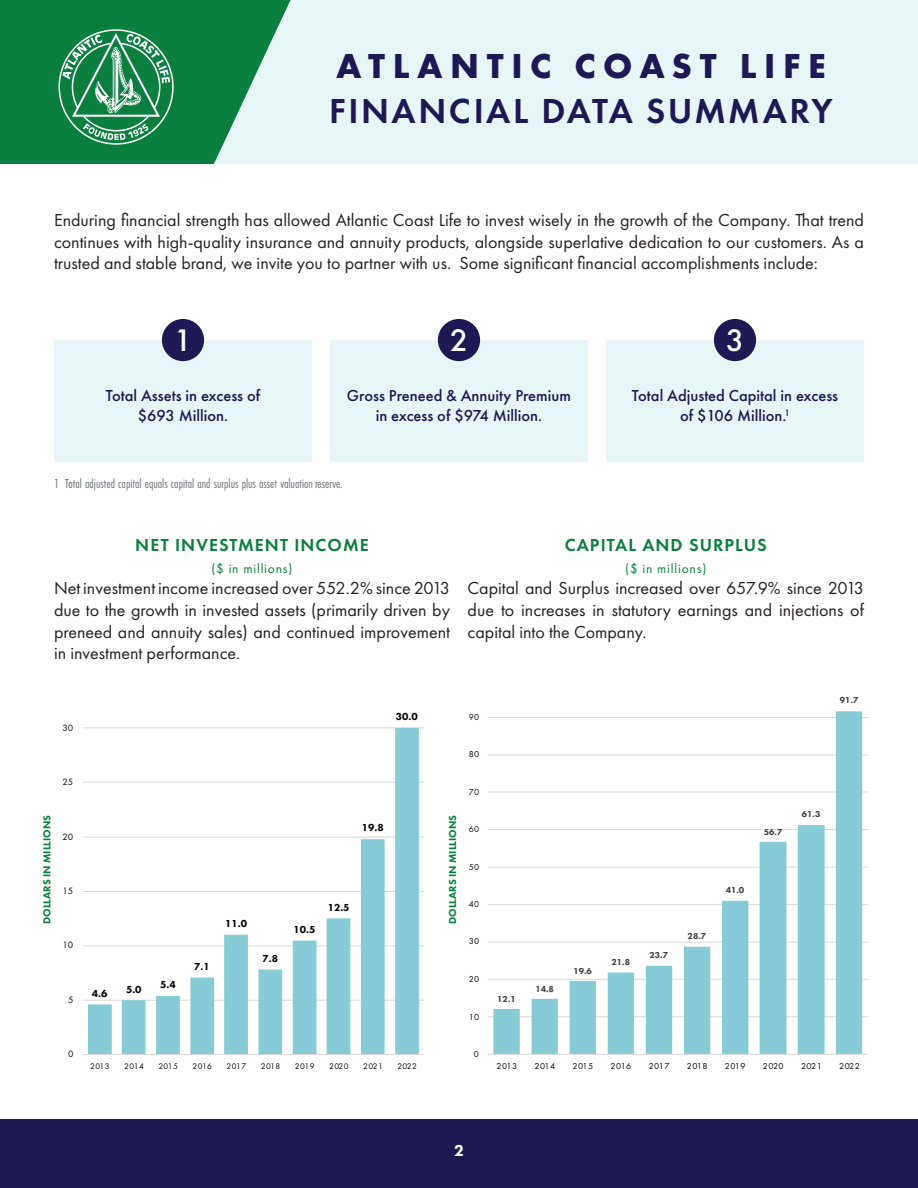
<style>
.page{position:relative;width:918px;height:1188px;background:#fff}
.page>*{position:absolute;margin:0;border:0;box-sizing:border-box;transform-origin:0 0}
.t1{font:600 36px "Futura PT";letter-spacing:.07em;color:#1e1854}
.t2{font:700 36px "Futura PT";letter-spacing:.21em;color:#1e1854}
.t3{font:500 32.25px "Futura PT";color:#fff}
.t4{font:18px/21.6px "Futura PT";color:#231f20;text-align:justify}
.t5{font:600 18px "Futura PT";letter-spacing:.06em;color:#0b7f40}
.t6{font:500 16.5px/19.8px "Futura PT";color:#1e1854;text-align:center}
.t7{font:800 16.5px "Futura PT";color:#fff}
.t8{font:13.5px "Futura PT Cond";color:#686c71}
.t9{font:13.5px "Futura PT";letter-spacing:.06em;color:#0b7f40}
.t10{font:800 10.5px "Futura PT";color:#000}
.t11{font:800 10.5px "Futura PT";color:#0b7f40}
.t12{font:9.45px "Futura PT";letter-spacing:-.01em;color:#000}
.t13{font:9px "Futura PT";letter-spacing:.055em;color:#000}
.t14{font:800 9px "Futura PT";color:#404040}
.t15{font:8.4px "Futura PT";letter-spacing:.055em;color:#000}
</style>
<div class="page">
<div style="left:0;top:1120px;width:918px;height:68px;background:#1e1854"></div>
<svg style="left:488px;top:711px;width:381px;height:344px"></svg>
<svg style="left:83px;top:727px;width:341px;height:328px"></svg>
<div style="left:0;top:0;width:306px;height:167px;background:#0b7f40"></div>
<div style="left:214px;top:0;width:704px;height:164px;background:#e8f5f7"></div>
<svg style="left:58px;top:29px;width:116px;height:116px"></svg>
<div style="left:54px;top:340px;width:258px;height:122px;background:#e8f5f7"></div>
<div style="left:330px;top:340px;width:258px;height:122px;background:#e8f5f7"></div>
<div style="left:606px;top:340px;width:258px;height:122px;background:#e8f5f7"></div>
<div style="left:162px;top:319px;width:42px;height:42px;background:#1e1854;border-radius:50%"></div>
<div style="left:438px;top:319px;width:42px;height:42px;background:#1e1854;border-radius:50%"></div>
<div style="left:714px;top:319px;width:42px;height:42px;background:#1e1854;border-radius:50%"></div>
<div style="left:0;top:164px;width:918px;height:13px;background:#fff"></div>
<p class="t2" style="left:336px;top:43px;width:491px">ATLANTIC COAST LIFE</p>
<p class="t1" style="left:329px;top:89px;width:505px">FINANCIAL DATA SUMMARY</p>
<p class="t4" style="left:54px;top:209px;width:812px">Enduring financial strength has allowed Atlantic Coast Life to invest wisely in the growth of the Company. That trend continues with high-quality insurance and annuity products, alongside superlative dedication to our customers. As a trusted and stable brand, we invite you to partner with us. Some significant financial accomplishments include:</p>
<p class="t3" style="left:174px;top:321px;width:20px">1</p>
<p class="t3" style="left:450px;top:321px;width:20px">2</p>
<p class="t3" style="left:726px;top:321px;width:20px">3</p>
<p class="t6" style="left:106px;top:386px;width:156px">Total Assets in excess of</p>
<p class="t6" style="left:138px;top:406px;width:92px">$693 Million.</p>
<p class="t6" style="left:347px;top:386px;width:226px">Gross Preneed &amp; Annuity Premium in excess of $974 Million.</p>
<p class="t6" style="left:632px;top:386px;width:208px">Total Adjusted Capital in excess</p>
<p class="t6" style="left:680px;top:406px;width:111px">of $106 Million.<sup>1</sup></p>
<p class="t8" style="left:54px;top:476px;width:290px">1 Total adjusted capital equals capital and surplus plus asset valuation reserve.</p>
<p class="t5" style="left:135px;top:534px;width:235px">NET INVESTMENT INCOME</p>
<p class="t9" style="left:211px;top:560px;width:83px">($ in millions)</p>
<p class="t4" style="left:54px;top:577px;width:398px">Net investment income increased over 552.2% since 2013 due to the growth in invested assets (primarily driven by preneed and annuity sales) and continued improvement in investment performance.</p>
<p class="t5" style="left:565px;top:534px;width:203px">CAPITAL AND SURPLUS</p>
<p class="t9" style="left:625px;top:560px;width:83px">($ in millions)</p>
<p class="t4" style="left:468px;top:577px;width:398px">Capital and Surplus increased over 657.9% since 2013 due to increases in statutory earnings and injections of capital into the Company.</p>
<p class="t14" style="left:840px;top:695px;width:20px">91.7</p>
<p class="t10" style="left:396px;top:710px;width:23px">30.0</p>
<p class="t13" style="left:469px;top:711px;width:12px">90</p>
<p class="t12" style="left:63px;top:722px;width:12px">30</p>
<p class="t13" style="left:469px;top:749px;width:12px">80</p>
<p class="t12" style="left:63px;top:776px;width:12px">25</p>
<p class="t13" style="left:469px;top:787px;width:12px">70</p>
<p class="t11" style="left:41px;top:924px;width:110px;rotate:-90deg">DOLLARS IN MILLIONS</p>
<p class="t11" style="left:446px;top:924px;width:110px;rotate:-90deg">DOLLARS IN MILLIONS</p>
<p class="t10" style="left:362px;top:821px;width:23px">19.8</p>
<p class="t12" style="left:63px;top:831px;width:12px">20</p>
<p class="t12" style="left:63px;top:885px;width:12px">15</p>
<p class="t10" style="left:328px;top:901px;width:23px">12.5</p>
<p class="t10" style="left:225px;top:917px;width:23px">11.0</p>
<p class="t10" style="left:294px;top:923px;width:23px">10.5</p>
<p class="t12" style="left:63px;top:940px;width:12px">10</p>
<p class="t13" style="left:469px;top:824px;width:12px">60</p>
<p class="t13" style="left:469px;top:862px;width:12px">50</p>
<p class="t13" style="left:469px;top:899px;width:12px">40</p>
<p class="t13" style="left:469px;top:936px;width:12px">30</p>
<p class="t14" style="left:764px;top:826px;width:20px">56.7</p>
<p class="t14" style="left:802px;top:809px;width:20px">61.3</p>
<p class="t14" style="left:688px;top:931px;width:20px">28.7</p>
<p class="t14" style="left:726px;top:885px;width:20px">41.0</p>
<p class="t10" style="left:194px;top:960px;width:17px">7.1</p>
<p class="t10" style="left:263px;top:952px;width:17px">7.8</p>
<p class="t14" style="left:573px;top:965px;width:20px">19.6</p>
<p class="t14" style="left:611px;top:957px;width:20px">21.8</p>
<p class="t14" style="left:650px;top:949px;width:20px">23.7</p>
<p class="t12" style="left:68px;top:994px;width:7px">5</p>
<p class="t10" style="left:92px;top:987px;width:17px">4.6</p>
<p class="t10" style="left:126px;top:983px;width:17px">5.0</p>
<p class="t10" style="left:160px;top:978px;width:17px">5.4</p>
<p class="t13" style="left:469px;top:974px;width:12px">20</p>
<p class="t14" style="left:497px;top:993px;width:20px">12.1</p>
<p class="t14" style="left:535px;top:983px;width:20px">14.8</p>
<p class="t13" style="left:469px;top:1011px;width:12px">10</p>
<p class="t12" style="left:68px;top:1048px;width:7px">0</p>
<p class="t13" style="left:474px;top:1049px;width:7px">0</p>
<p class="t15" style="left:90px;top:1061px;width:21px">2013</p>
<p class="t15" style="left:124px;top:1061px;width:21px">2014</p>
<p class="t15" style="left:158px;top:1061px;width:21px">2015</p>
<p class="t15" style="left:193px;top:1061px;width:21px">2016</p>
<p class="t15" style="left:227px;top:1061px;width:21px">2017</p>
<p class="t15" style="left:261px;top:1061px;width:21px">2018</p>
<p class="t15" style="left:295px;top:1061px;width:21px">2019</p>
<p class="t15" style="left:329px;top:1061px;width:21px">2020</p>
<p class="t15" style="left:363px;top:1061px;width:21px">2021</p>
<p class="t15" style="left:397px;top:1061px;width:21px">2022</p>
<p class="t13" style="left:496px;top:1061px;width:22px">2013</p>
<p class="t13" style="left:534px;top:1061px;width:22px">2014</p>
<p class="t13" style="left:573px;top:1061px;width:22px">2015</p>
<p class="t13" style="left:611px;top:1061px;width:22px">2016</p>
<p class="t13" style="left:649px;top:1061px;width:22px">2017</p>
<p class="t13" style="left:687px;top:1061px;width:22px">2018</p>
<p class="t13" style="left:725px;top:1061px;width:22px">2019</p>
<p class="t13" style="left:763px;top:1061px;width:22px">2020</p>
<p class="t13" style="left:801px;top:1061px;width:22px">2021</p>
<p class="t13" style="left:839px;top:1061px;width:22px">2022</p>
<p class="t7" style="left:454px;top:1141px;width:11px">2</p>
</div>
